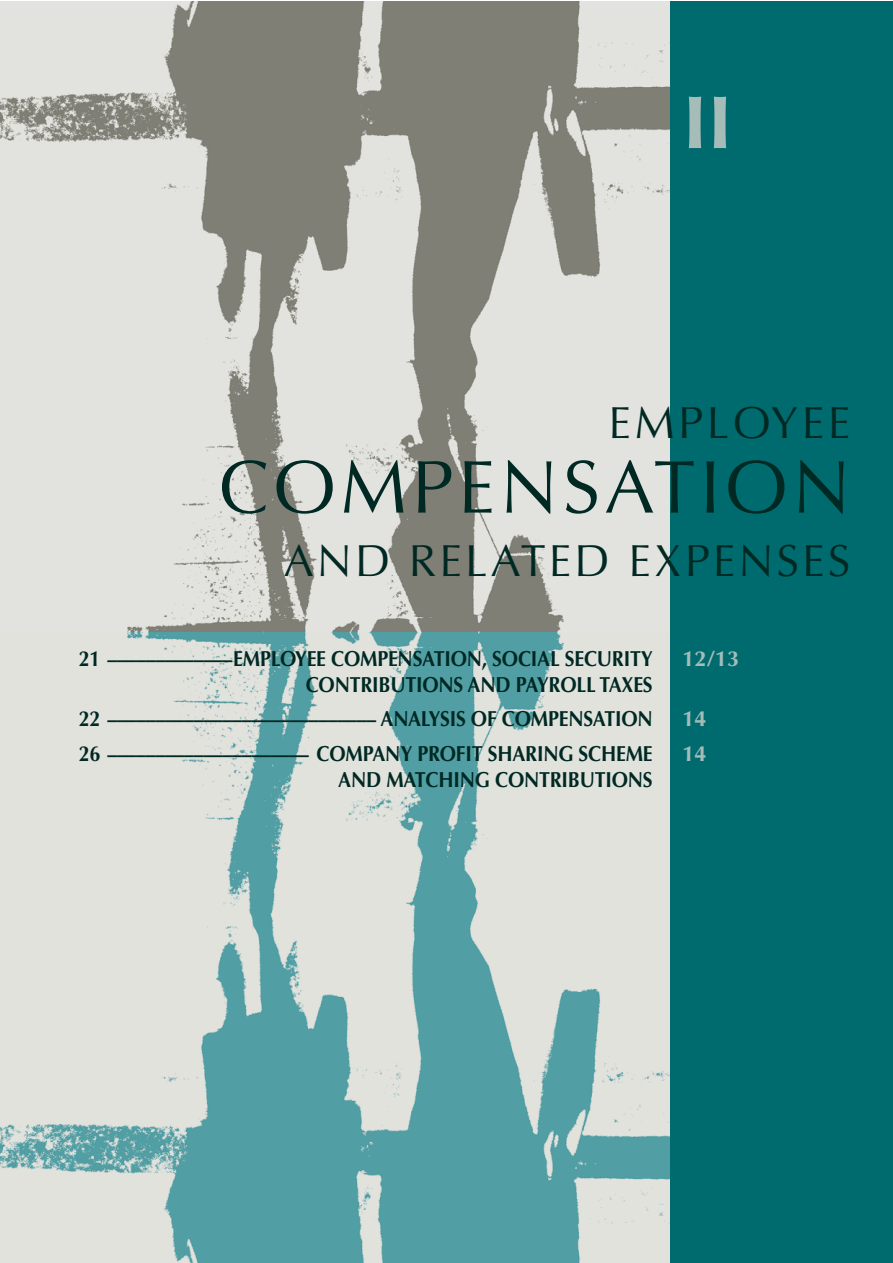
<style>
.page{position:relative;width:893px;height:1263px;background:#fff}
.page>*{position:absolute;margin:0;border:0;box-sizing:border-box;transform-origin:0 0}
.t1{font:75px "Optima";letter-spacing:.06em;color:#002924}
.t2{font:700 75px "Optima";color:#a5bcb9}
.t3{font:45px "Optima";letter-spacing:.07em;color:#002924}
.t4{font:700 21.75px/26.1px "Optima";letter-spacing:-.01em;color:#002924;text-align:right;scale:.9 1}
.t5{font:700 21.75px/34.7px "Optima";color:#a5bcb9}
</style>
<div class="page">
<img style="left:0;top:1px;width:670px;height:632px">
<img style="left:0;top:633px;width:670px;height:630px">
<div style="left:670px;top:1px;width:222px;height:1262px;background:#006b6e"></div>
<h1 class="t2" style="left:682px;top:92px;width:51px">II</h1>
<h2 class="t3" style="left:609px;top:404px;width:243px">EMPLOYEE</h2>
<h1 class="t1" style="left:219px;top:456px;width:633px">COMPENSATION</h1>
<h2 class="t3" style="left:284px;top:542px;width:568px">AND RELATED EXPENSES</h2>
<p class="t4" style="left:79px;top:647px;width:639px">21 –––––––––––––EMPLOYEE COMPENSATION, SOCIAL SECURITY<br>CONTRIBUTIONS AND PAYROLL TAXES</p>
<p class="t4" style="left:79px;top:704px;width:639px;line-height:34.7px;text-align:left">22 –––––––––––––––––––––––––––– ANALYSIS OF COMPENSATION<br>26 ––––––––––––––––––––– COMPANY PROFIT SHARING SCHEME</p>
<p class="t4" style="left:338px;top:769px;width:351px">AND MATCHING CONTRIBUTIONS</p>
<p class="t5" style="left:682px;top:643px;width:58px">12/13</p>
<p class="t5" style="left:682px;top:704px;width:26px">14<br>14</p>
</div>
